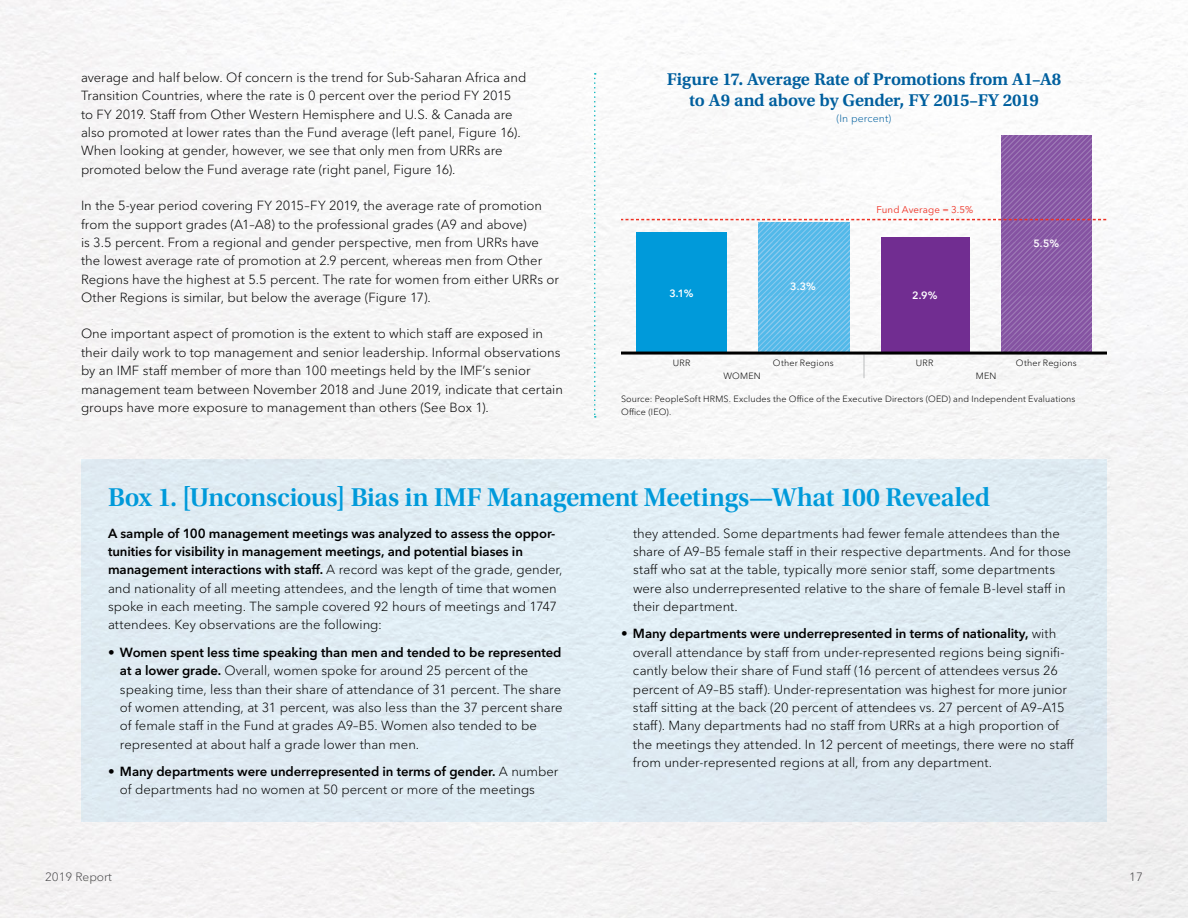
<style>
.page{position:relative;width:1188px;height:918px;background:#f6f6f6}
.page>*{position:absolute;margin:0;border:0;box-sizing:border-box;transform-origin:0 0}
.t1{font:27px "Utopia Std Semibold Subh";letter-spacing:-.01em;color:#009ada}
.t2{font:18px/20.7px "Utopia Std Semibold Capt";letter-spacing:-.015em;color:#005f9e;text-align:center}
.t3{font:300 13.2px/18.3px "Avenir Next W1 G";color:#000}
.t4{font:300 12px "Avenir Next W1 G";color:#4d4d4f}
.t5{font:600 10.5px "Avenir Next W1 G";color:#fff}
.t6{font:300 10.5px "Avenir Next W1 G";letter-spacing:.01em;color:#005f9e}
.t7{font:9.75px "Avenir Next W1 G";letter-spacing:.01em;color:#ee3124}
.t8{font:300 9px/12.6px "Avenir Next W1 G";letter-spacing:.015em;color:#000}
.s1{font-weight:600}
</style>
<div class="page">
<svg style="left:864px;top:355px;width:1px;height:23px"></svg>
<div style="left:637px;top:232px;width:90px;height:120px;background:#009ada"></div>
<svg style="left:759px;top:222px;width:90px;height:130px;background:#63bde9"></svg>
<div style="left:881px;top:237px;width:88px;height:115px;background:#712d91"></div>
<svg style="left:1001px;top:135px;width:90px;height:217px;background:#8b5da7"></svg>
<hr style="left:621px;top:352px;width:486px;height:3px;background:#000">
<svg style="left:621px;top:219px;width:486px;height:1px"></svg>
<div style="left:81px;top:459px;width:1026px;height:363px;background:#dfecf3"></div>
<svg style="left:594px;top:73px;width:2px;height:345px"></svg>
<p class="t3" style="left:81px;top:67px;width:447px">average and half below. Of concern is the trend for Sub-Saharan Africa and Transition Countries, where the rate is 0 percent over the period FY 2015 to FY 2019. Staff from Other Western Hemisphere and U.S. &amp; Canada are also promoted at lower rates than the Fund average (left panel, Figure 16).<br>When looking at gender, however, we see that only men from URRs are promoted below the Fund average rate (right panel, Figure 16).</p>
<p class="t3" style="left:81px;top:195px;width:480px">In the 5-year period covering FY 2015–FY 2019, the average rate of promotion from the support grades (A1–A8) to the professional grades (A9 and above)<br>is 3.5 percent. From a regional and gender perspective, men from URRs have the lowest average rate of promotion at 2.9 percent, whereas men from Other Regions have the highest at 5.5 percent. The rate for women from either URRs or Other Regions is similar, but below the average (Figure 17).</p>
<p class="t3" style="left:81px;top:323px;width:483px">One important aspect of promotion is the extent to which staff are exposed in their daily work to top management and senior leadership. Informal observations by an IMF staff member of more than 100 meetings held by the IMF’s senior management team between November 2018 and June 2019, indicate that certain groups have more exposure to management than others (See Box 1).</p>
<h2 class="t2" style="left:667px;top:69px;width:396px">Figure 17. Average Rate of Promotions from A1–A8 to A9 and above by Gender, FY 2015–FY 2019</h2>
<p class="t6" style="left:837px;top:110px;width:56px">(In percent)</p>
<p class="t5" style="left:669px;top:285px;width:26px">3.1%</p>
<p class="t5" style="left:790px;top:278px;width:27px">3.3%</p>
<p class="t7" style="left:876px;top:202px;width:98px">Fund Average = 3.5%</p>
<p class="t5" style="left:912px;top:287px;width:27px">2.9%</p>
<p class="t5" style="left:1033px;top:235px;width:27px">5.5%</p>
<p class="t8" style="left:673px;top:356px;width:19px">URR</p>
<p class="t8" style="left:773px;top:356px;width:62px">Other Regions</p>
<p class="t8" style="left:916px;top:356px;width:19px">URR</p>
<p class="t8" style="left:1016px;top:356px;width:62px">Other Regions</p>
<p class="t8" style="left:724px;top:369px;width:39px">WOMEN</p>
<p class="t8" style="left:976px;top:369px;width:22px">MEN</p>
<p class="t8" style="left:621px;top:392px;width:456px">Source: PeopleSoft HRMS. Excludes the Office of the Executive Directors (OED) and Independent Evaluations<br>Office (IEO).</p>
<h1 class="t1" style="left:108px;top:482px;width:884px">Box 1. [Unconscious] Bias in IMF Management Meetings—What 100 Revealed</h1>
<p class="t3" style="left:108px;top:523px;width:456px"><span class="s1">A sample of 100 management meetings was analyzed to assess the oppor&shy;tunities for visibility in management meetings, and potential biases in management interactions with staff.</span> A record was kept of the grade, gender, and nationality of all meeting attendees, and the length of time that women spoke in each meeting. The sample covered 92 hours of meetings and 1747 attendees. Key observations are the following:</p>
<p class="t3" style="left:120px;top:642px;width:444px;text-indent:-12px">• <span class="s1">Women spent less time speaking than men and tended to be represented at a lower grade.</span> Overall, women spoke for around 25 percent of the speaking time, less than their share of attendance of 31 percent. The share of women attending, at 31 percent, was also less than the 37 percent share of female staff in the Fund at grades A9–B5. Women also tended to be represented at about half a grade lower than men.</p>
<p class="t3" style="left:120px;top:761px;width:440px;text-indent:-12px">• <span class="s1">Many departments were underrepresented in terms of gender.</span> A number of departments had no women at 50 percent or more of the meetings</p>
<p class="t3" style="left:633px;top:523px;width:440px">they attended. Some departments had fewer female attendees than the share of A9–B5 female staff in their respective departments. And for those staff who sat at the table, typically more senior staff, some departments were also underrepresented relative to the share of female B-level staff in their department.</p>
<p class="t3" style="left:633px;top:623px;width:443px;text-indent:-12px">• <span class="s1">Many departments were underrepresented in terms of nationality,</span> with overall attendance by staff from under-represented regions being signifi&shy;cantly below their share of Fund staff (16 percent of attendees versus 26 percent of A9–B5 staff). Under-representation was highest for more junior staff sitting at the back (20 percent of attendees vs. 27 percent of A9–A15 staff). Many departments had no staff from URRs at a high proportion of the meetings they attended. In 12 percent of meetings, there were no staff from under-represented regions at all, from any department.</p>
<p class="t4" style="left:45px;top:867px;width:69px">2019 Report</p>
<p class="t4" style="left:1129px;top:867px;width:15px">17</p>
</div>
